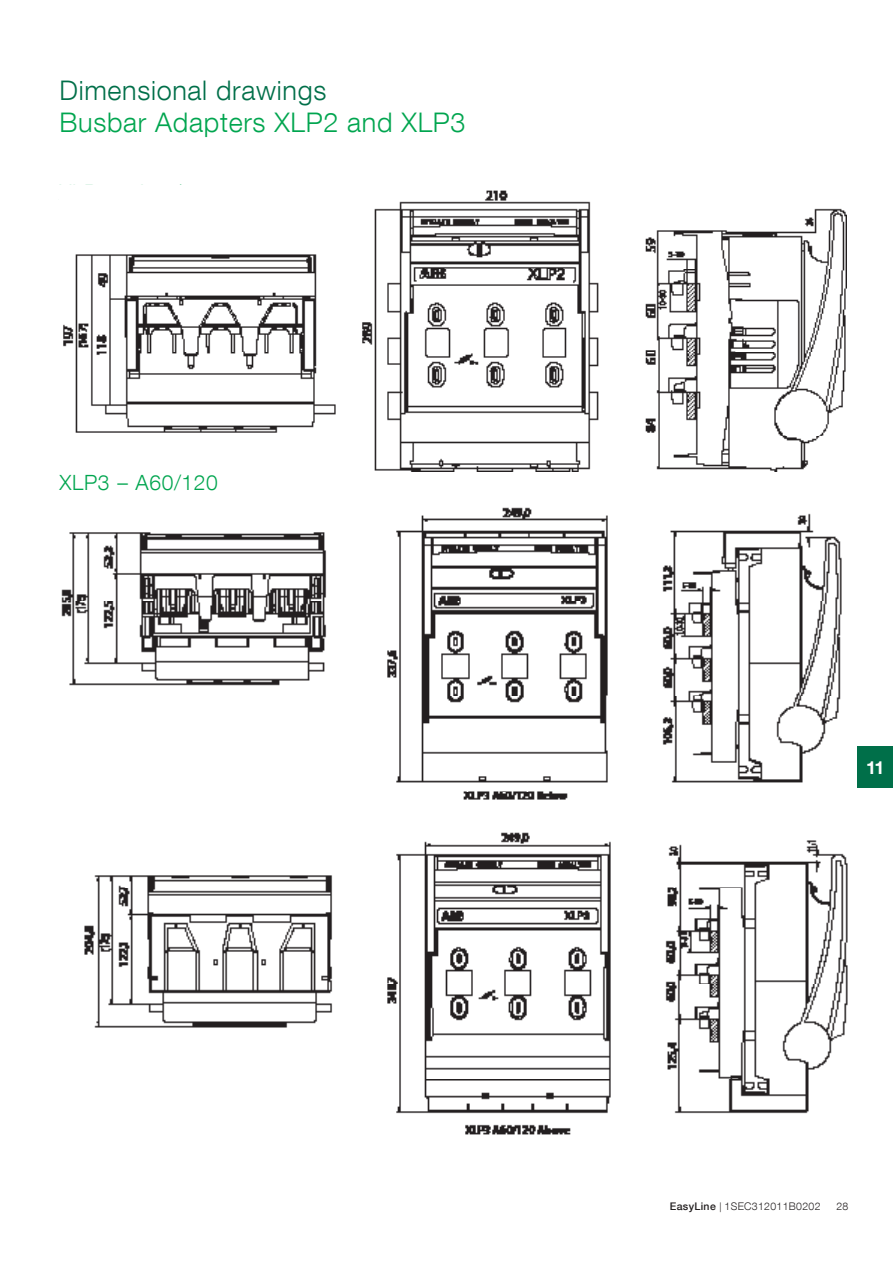
<style>
.page{position:relative;width:893px;height:1263px;background:#fff}
.page>*{position:absolute;margin:0;border:0;box-sizing:border-box;transform-origin:0 0}
.Smaller_page_headlin{font:300 27px "ABB Neue Helvetica";letter-spacing:.025em;color:#00a54f}
.Smaller_page_headlin-2{font:300 27px "ABB Neue Helvetica";letter-spacing:.025em;color:#006f49}
.t1{font:300 21px "ABB Neue Helvetica";letter-spacing:.03em;color:#00a54f}
.Body_text{font:700 18px "ABB Neue Helvetica";color:#fff}
.t2{font:300 10.5px "ABB Neue Helvetica";letter-spacing:.03em;color:#231f20}
.s1{font-weight:500}
.s2{font-size:9.75px}
</style>
<div class="page">
<img style="left:61px;top:507px;width:787px;height:628px">
<img style="left:63px;top:190px;width:783px;height:281px">
<div style="left:857px;top:747px;width:36px;height:41px;background:#006f49"></div>
<p class="Smaller_page_headlin-2" style="left:60px;top:74px;width:268px">Dimensional drawings</p>
<p class="Smaller_page_headlin" style="left:60px;top:105px;width:407px">Busbar Adapters XLP2 and XLP3</p>
<p class="t1" style="left:60px;top:470px;width:160px">XLP3 – A60/120</p>
<p class="Body_text" style="left:866px;top:756px;width:20px">11</p>
<p class="t2" style="left:670px;top:1199px;width:152px"><span class="s1">EasyLine</span> <span class="s2">|</span> 1SEC312011B0202</p>
<p class="t2" style="left:836px;top:1199px;width:13px">28</p>
</div>
